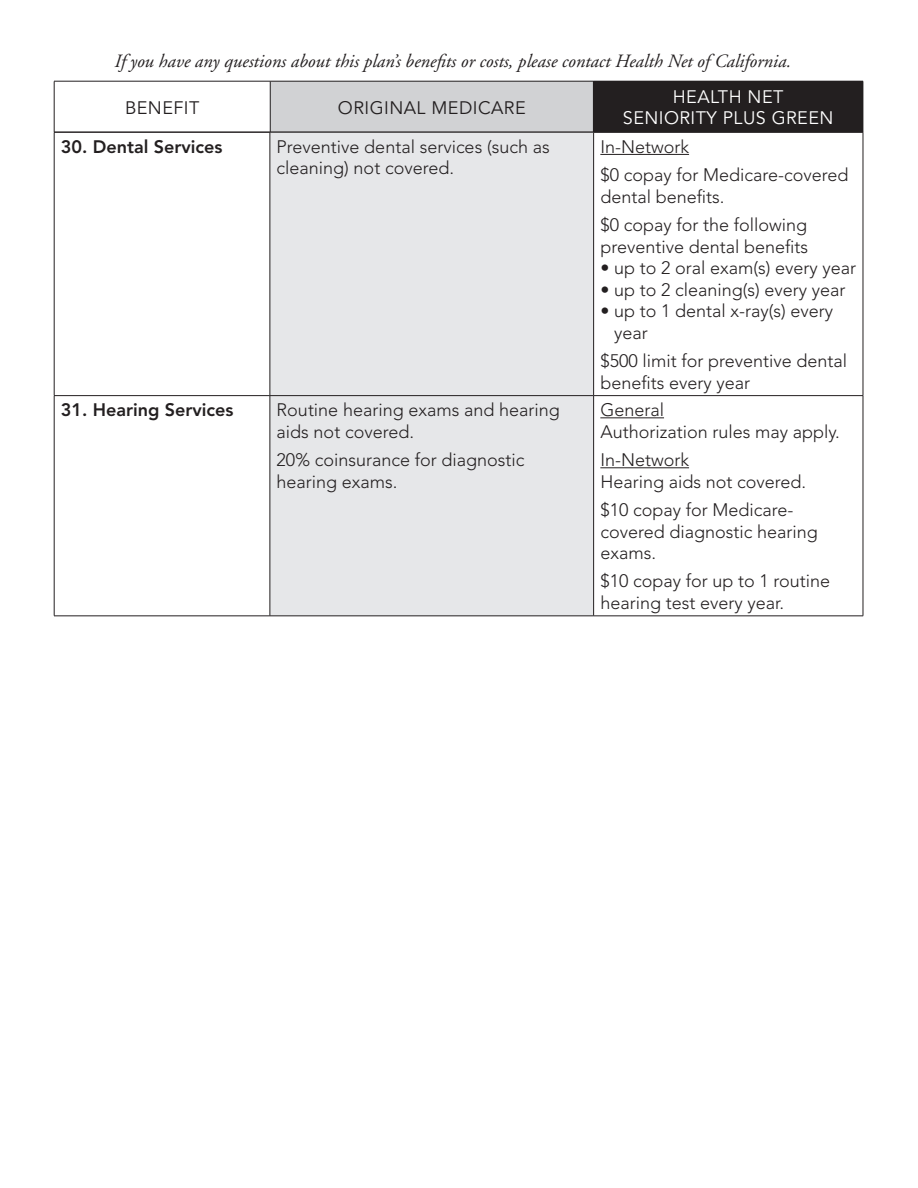
<style>
.page{position:relative;width:918px;height:1188px;background:#fff}
.page>*{position:absolute;margin:0;border:0;box-sizing:border-box;transform-origin:0 0}
.t1{font:italic 18.75px "Adobe Garamond";color:#231f20}
.t2{font:300 18px/21.6px "Avenir";color:#231f20}
.t3{font:800 18px "Avenir";color:#231f20}
.t4{font:18px/21.6px "Avenir";letter-spacing:.025em;color:#fff;text-align:center}
.t5{font:18px "Avenir";letter-spacing:.025em;color:#231f20}
</style>
<div class="page">
<div style="left:270px;top:81px;width:323px;height:51px;background:#d1d2d4"></div>
<div style="left:593px;top:81px;width:270px;height:51px;background:#231f20"></div>
<hr style="left:54px;top:81px;width:216px;height:1px;background:#231f20">
<hr style="left:270px;top:81px;width:323px;height:1px;background:#231f20">
<hr style="left:54px;top:81px;width:1px;height:51px;background:#231f20">
<hr style="left:270px;top:81px;width:1px;height:51px;background:#231f20">
<hr style="left:863px;top:81px;width:1px;height:51px;background:#231f20">
<div style="left:271px;top:133px;width:322px;height:483px;background:#e6e7e9"></div>
<hr style="left:54px;top:132px;width:216px;height:1px;background:#231f20">
<hr style="left:54px;top:132px;width:1px;height:263px;background:#231f20">
<hr style="left:270px;top:132px;width:324px;height:1px;background:#231f20">
<hr style="left:270px;top:132px;width:1px;height:263px;background:#231f20">
<hr style="left:594px;top:132px;width:269px;height:1px;background:#231f20">
<hr style="left:593px;top:132px;width:1px;height:263px;background:#231f20">
<hr style="left:863px;top:132px;width:1px;height:263px;background:#231f20">
<hr style="left:54px;top:395px;width:216px;height:1px;background:#231f20">
<hr style="left:54px;top:396px;width:1px;height:220px;background:#231f20">
<hr style="left:270px;top:395px;width:324px;height:1px;background:#231f20">
<hr style="left:270px;top:396px;width:1px;height:220px;background:#231f20">
<hr style="left:594px;top:395px;width:269px;height:1px;background:#231f20">
<hr style="left:593px;top:396px;width:1px;height:220px;background:#231f20">
<hr style="left:863px;top:396px;width:1px;height:220px;background:#231f20">
<hr style="left:54px;top:616px;width:216px;height:1px;background:#231f20">
<hr style="left:270px;top:616px;width:324px;height:1px;background:#231f20">
<hr style="left:594px;top:616px;width:269px;height:1px;background:#231f20">
<hr style="left:600px;top:154px;width:89px;height:1px;background:#231f20">
<hr style="left:600px;top:417px;width:64px;height:1px;background:#231f20">
<hr style="left:600px;top:467px;width:89px;height:1px;background:#231f20">
<p class="t1" style="left:114px;top:51px;width:678px">If you have any questions about this plan’s benefits or costs, please contact Health Net of California.</p>
<p class="t5" style="left:125px;top:97px;width:76px">BENEFIT</p>
<p class="t5" style="left:338px;top:97px;width:189px">ORIGINAL MEDICARE</p>
<p class="t4" style="left:623px;top:86px;width:212px">HEALTH NET<br>SENIORITY PLUS GREEN</p>
<p class="t3" style="left:61px;top:136px;width:163px">30. Dental Services</p>
<p class="t2" style="left:277px;top:136px;width:275px">Preventive dental services (such as cleaning) not covered.</p>
<p class="t2" style="left:600px;top:132px;width:250px;line-height:28.3px">In-Network<br>$0 copay for Medicare-covered</p>
<p class="t2" style="left:600px;top:182px;width:208px;line-height:28.3px">dental benefits.<br>$0 copay for the following</p>
<p class="t2" style="left:600px;top:235px;width:209px">preventive dental benefits</p>
<p class="t2" style="left:600px;top:257px;width:257px">• up to 2 oral exam(s) every year</p>
<p class="t2" style="left:600px;top:279px;width:247px">• up to 2 cleaning(s) every year</p>
<p class="t2" style="left:614px;top:300px;width:221px;text-indent:-14px">• up to 1 dental x-ray(s) every year</p>
<p class="t2" style="left:600px;top:350px;width:248px">$500 limit for preventive dental benefits every year</p>
<p class="t3" style="left:61px;top:399px;width:174px">31. Hearing Services</p>
<p class="t2" style="left:277px;top:399px;width:285px">Routine hearing exams and hearing aids not covered.</p>
<p class="t2" style="left:277px;top:449px;width:249px">20% coinsurance for diagnostic hearing exams.</p>
<p class="t2" style="left:600px;top:399px;width:241px">General<br>Authorization rules may apply.</p>
<p class="t2" style="left:600px;top:449px;width:207px">In-Network<br>Hearing aids not covered.</p>
<p class="t2" style="left:600px;top:499px;width:219px">$10 copay for Medicare&shy;covered diagnostic hearing exams.</p>
<p class="t2" style="left:600px;top:570px;width:231px">$10 copay for up to 1 routine hearing test every year.</p>
</div>
